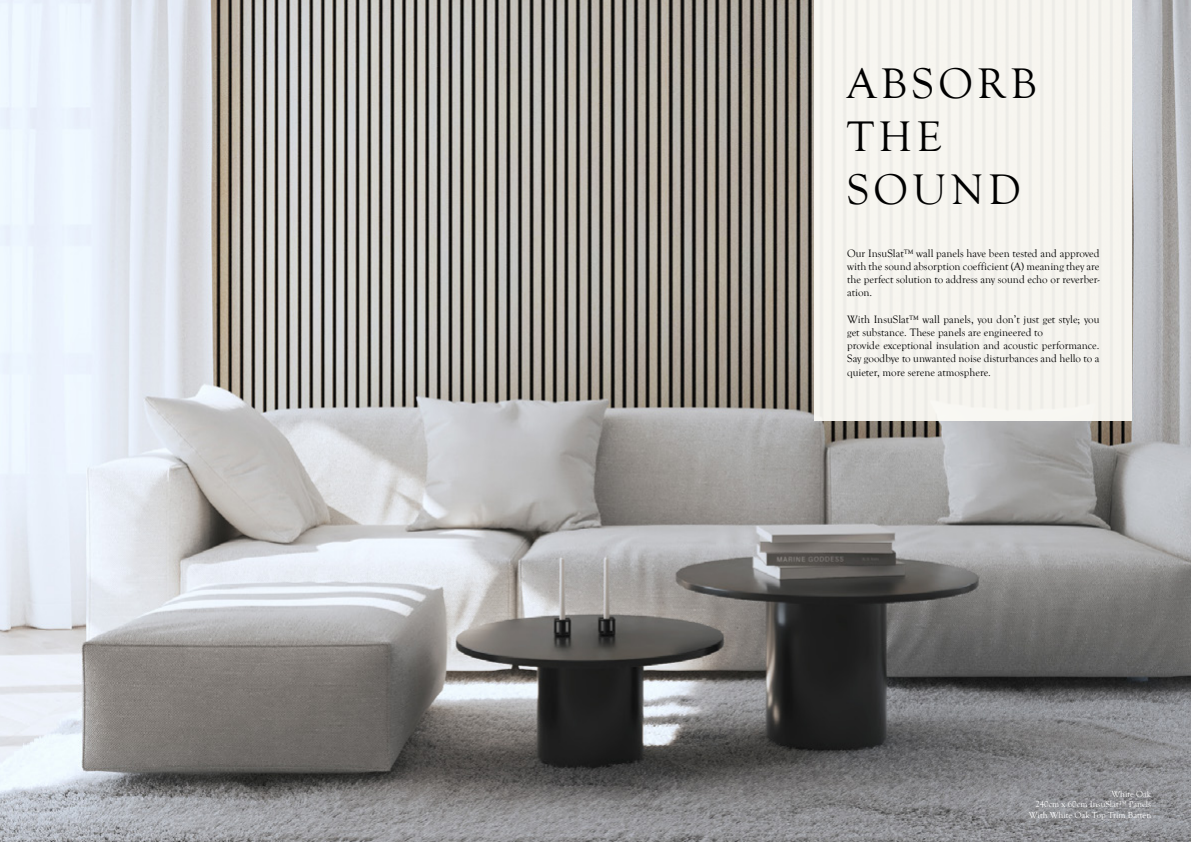
<style>
.page{position:relative;width:1191px;height:842px;background:#fff}
.page>*{position:absolute;margin:0;border:0;box-sizing:border-box;transform-origin:0 0}
.t1{font:44px/52.8px "Goudy Old Style T";letter-spacing:.1em;color:#000}
.t2{font:11px/13.2px "Goudy Old Style T";color:#000;text-align:justify}
.t3{font:9px/10.8px "Goudy Old Style T";color:#fff;text-align:right}
</style>
<div class="page">
<img style="left:0;top:0;width:1191px;height:842px">
<div style="left:814px;top:0;width:318px;height:421px;background:#f6f5ef"></div>
<h1 class="t1" style="left:847px;top:58px;width:191px">ABSORB<br>THE<br>SOUND</h1>
<p class="t2" style="left:847px;top:247px;width:254px">Our InsuSlat™ wall panels have been tested and approved with the sound absorption coefficient (A) meaning they are the perfect solution to address any sound echo or reverber&shy;ation.</p>
<p class="t2" style="left:847px;top:313px;width:254px;text-align:left">With InsuSlat™ wall panels, you don’t just get style; you get substance. These panels are engineered to<br>provide exceptional insulation and acoustic performance.<br>Say goodbye to unwanted noise disturbances and hello to a quieter, more serene atmosphere.</p>
<p class="t3" style="left:1029px;top:788px;width:124px">White Oak<br>240cm x 60cm InsuSlat™ Panels<br>With White Oak Top Trim Batten</p>
</div>
